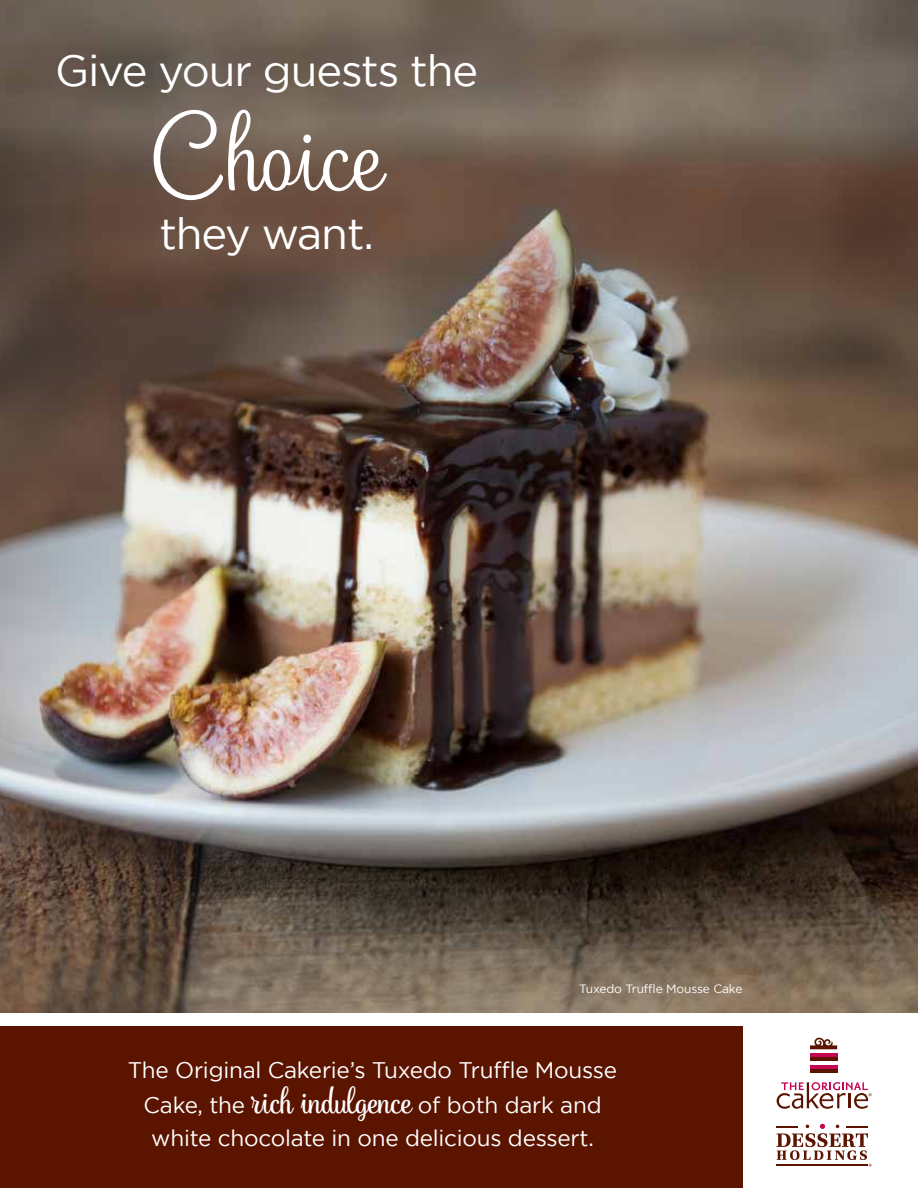
<style>
.page{position:relative;width:918px;height:1188px;background:#fff}
.page>*{position:absolute;margin:0;border:0;box-sizing:border-box;transform-origin:0 0}
.t1{font:111px "Photo Wall";color:#fff}
.t2{font:43.5px "Gotham";letter-spacing:-.025em;color:#fff}
.t3{font:22.5px/33.8px "Gotham";letter-spacing:-.01em;color:#fff;text-align:center}
.t4{font:12px "Gotham";letter-spacing:-.01em;color:#fff}
.s1{font-family:"Photo Wall";font-weight:500;font-size:37.5px}
</style>
<div class="page">
<div style="left:0;top:1026px;width:742px;height:162px;background:#5b1400"></div>
<img style="left:0;top:0;width:918px;height:1012px">
<hr style="left:810px;top:1069px;width:27px;height:4px;background:#5b1400">
<hr style="left:810px;top:1057px;width:27px;height:4px;background:#5b1400">
<hr style="left:810px;top:1065px;width:27px;height:4px;background:#c60651">
<hr style="left:810px;top:1053px;width:27px;height:4px;background:#c60651">
<svg style="left:810px;top:1049px;width:27px;height:1px"></svg>
<svg style="left:810px;top:1038px;width:27px;height:11px"></svg>
<svg style="left:777px;top:1082px;width:95px;height:27px"></svg>
<svg style="left:777px;top:1124px;width:95px;height:43px"></svg>
<h2 class="t2" style="left:55px;top:46px;width:424px">Give your guests the</h2>
<h1 class="t1" style="left:150px;top:89px;width:234px">Choice</h1>
<h2 class="t2" style="left:159px;top:210px;width:216px">they want.</h2>
<p class="t4" style="left:579px;top:982px;width:165px">Tuxedo Truffle Mousse Cake</p>
<p class="t3" style="left:128px;top:1053px;width:491px">The Original Cakerie’s Tuxedo Truffle Mousse<br>Cake, the <span class="s1">rich indulgence</span> of both dark and white chocolate in one delicious dessert.</p>
</div>
